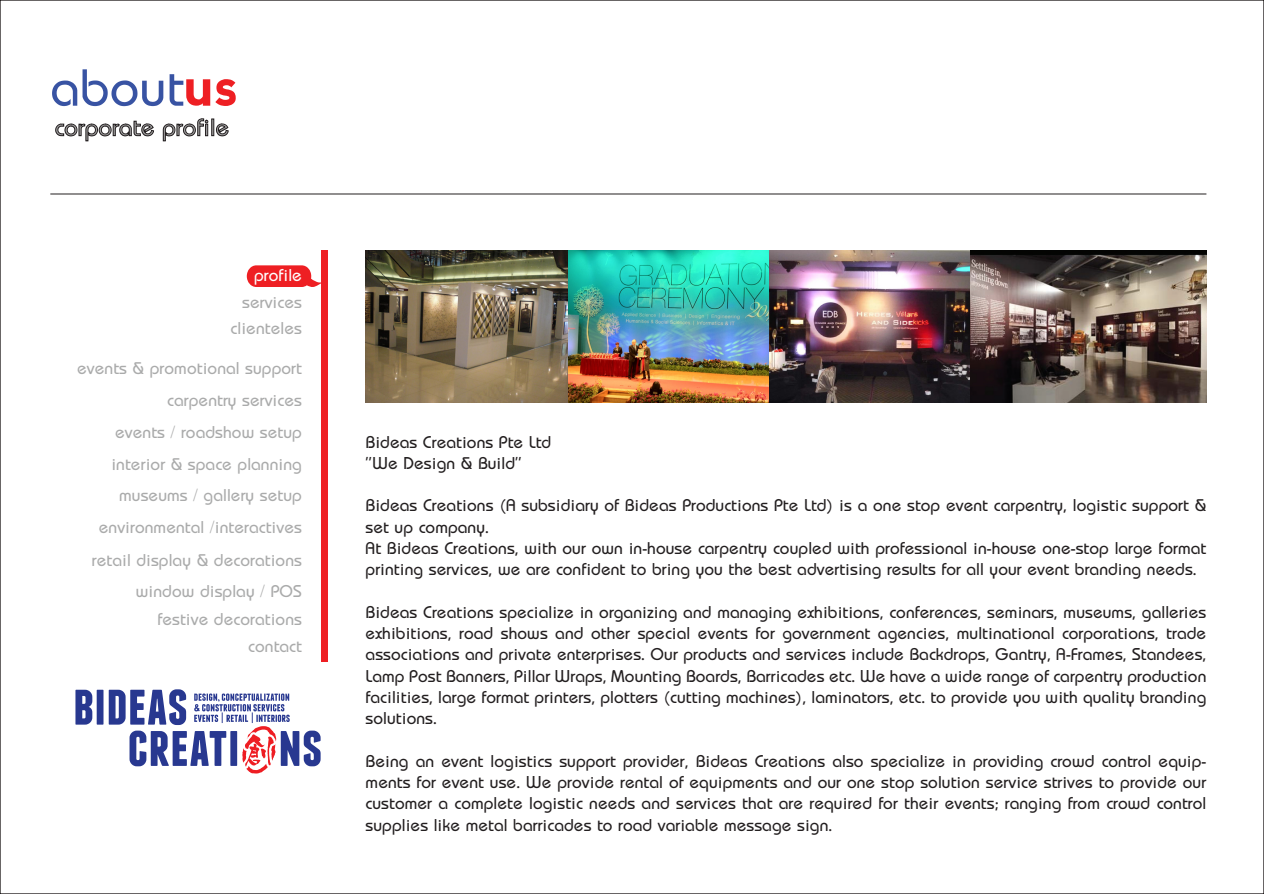
<style>
.page{position:relative;width:1264px;height:894px;background:#fff}
.page>*{position:absolute;margin:0;border:0;box-sizing:border-box;transform-origin:0 0}
.t1{font:54px "Opal";color:#3853a3}
.t2{font:24.75px "Opal";color:#a09f9f}
.t3{font:17.7px/21.3px "Opal";color:#231f20}
.t4{font:17.7px/32.7px "Opal";color:#aaabab;text-align:right}
.t5{font:17.7px "Opal";color:#fff}
.s1{font-family:"nevis";font-weight:700;color:#ee1f23}
</style>
<div class="page">
<svg style="left:247px;top:265px;width:74px;height:22px"></svg>
<div style="left:321px;top:251px;width:6px;height:411px;background:#ee1f23"></div>
<svg style="left:75px;top:689px;width:17px;height:35px"></svg>
<div style="left:97px;top:689px;width:6px;height:35px;background:#283890"></div>
<svg style="left:109px;top:689px;width:211px;height:84px"></svg>
<svg style="left:55px;top:121px;width:99px;height:20px"></svg>
<svg style="left:163px;top:118px;width:45px;height:23px"></svg>
<div style="left:211px;top:119px;width:3px;height:17px;border:1px solid #231f20"></div>
<svg style="left:216px;top:123px;width:12px;height:13px"></svg>
<hr style="left:50px;top:194px;width:1156px;height:1px;background:#231f20">
<img style="left:365px;top:251px;width:841px;height:151px">
<h1 class="t1" style="left:50px;top:55px;width:190px">about<span class="s1">us</span></h1>
<h2 class="t2" style="left:55px;top:113px;width:176px">corporate profile</h2>
<p class="t5" style="left:254px;top:264px;width:49px">profile</p>
<p class="t4" style="left:230px;top:288px;width:73px;line-height:26px">services clienteles</p>
<p class="t4" style="left:77px;top:351px;width:226px">events &amp; promotional support</p>
<p class="t4" style="left:115px;top:384px;width:188px;line-height:31.8px">carpentry services events / roadshow setup</p>
<p class="t4" style="left:111px;top:447px;width:192px">interior &amp; space planning</p>
<p class="t4" style="left:92px;top:478px;width:212px">museums / gallery setup environmental /interactives retail display &amp; decorations</p>
<p class="t4" style="left:136px;top:577px;width:168px;line-height:27.5px">window display / POS festive decorations</p>
<p class="t4" style="left:248px;top:629px;width:55px">contact</p>
<p class="t3" style="left:365px;top:431px;width:187px">Bideas Creations Pte Ltd "We Design &amp; Build"</p>
<p class="t3" style="left:365px;top:494px;width:842px">Bideas Creations (A subsidiary of Bideas Productions Pte Ltd) is a one stop event carpentry, logistic support &amp; set up company.<br>At Bideas Creations, with our own in-house carpentry coupled with professional in-house one-stop large format printing services, we are confident to bring you the best advertising results for all your event branding needs.</p>
<p class="t3" style="left:365px;top:601px;width:842px;text-align:justify">Bideas Creations specialize in organizing and managing exhibitions, conferences, seminars, museums, galleries exhibitions, road shows and other special events for government agencies, multinational corporations, trade associations and private enterprises. Our products and services include Backdrops, Gantry, A-Frames, Standees, Lamp Post Banners, Pillar Wraps, Mounting Boards, Barricades etc. We have a wide range of carpentry production facilities, large format printers, plotters (cutting machines), laminators, etc. to provide you with quality branding solutions.</p>
<p class="t3" style="left:365px;top:750px;width:842px;text-align:justify">Being an event logistics support provider, Bideas Creations also specialize in providing crowd control equip&shy;ments for event use. We provide rental of equipments and our one stop solution service strives to provide our customer a complete logistic needs and services that are required for their events; ranging from crowd control supplies like metal barricades to road variable message sign.</p>
</div>
